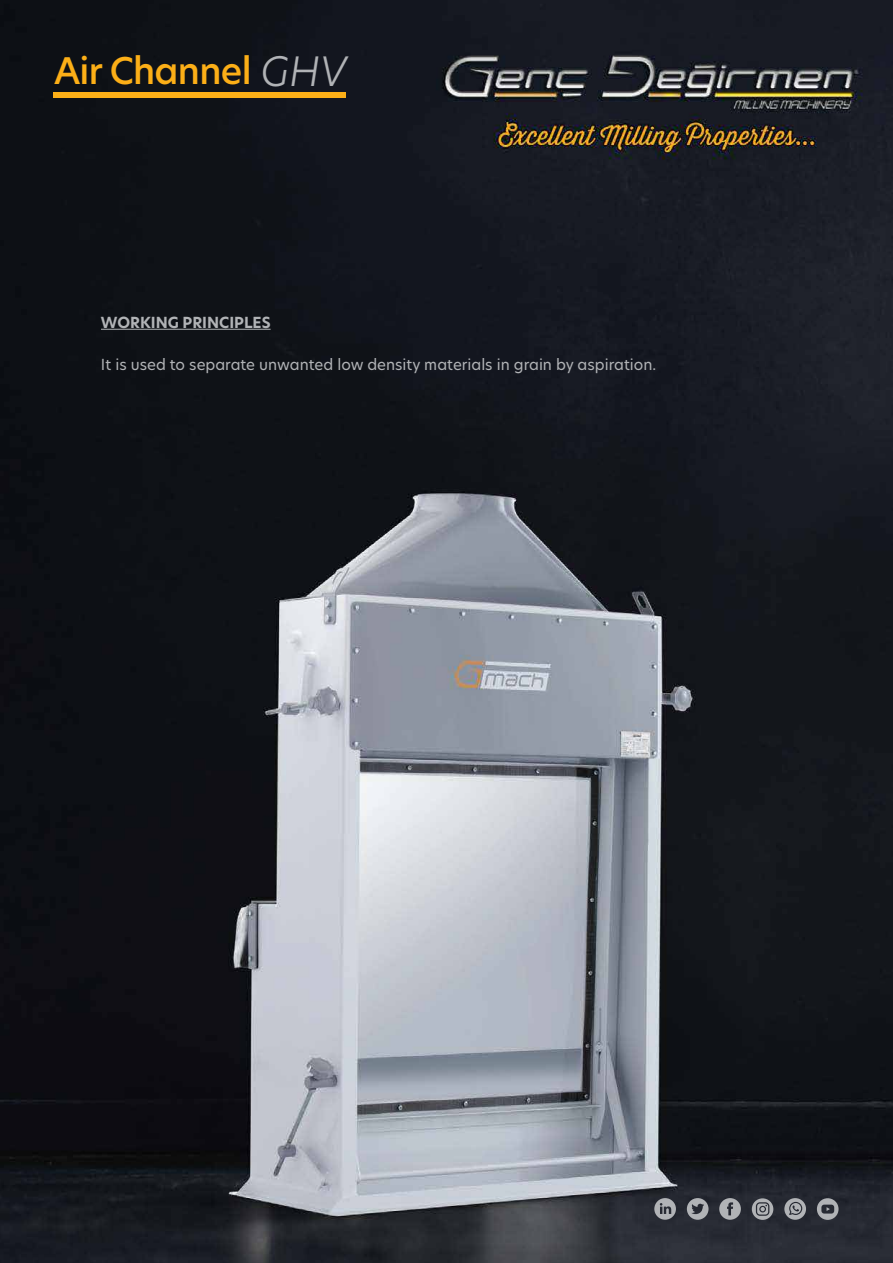
<style>
.page{position:relative;width:893px;height:1263px;background:#fff}
.page>*{position:absolute;margin:0;border:0;box-sizing:border-box;transform-origin:0 0}
.t1{font:500 36px "Hero New";letter-spacing:-.02em;color:#fcaf17}
.t2{font:15px "Hero New";color:#b1b3b6}
.t3{font:700 15px "Hero New";color:#b1b3b6}
.s1{font-weight:300;font-style:italic;font-size:39.75px;color:#b1b3b6}
</style>
<div class="page">
<img style="left:0;top:0;width:893px;height:1263px">
<hr style="left:101px;top:329px;width:170px;height:1px;background:#b1b3b6">
<div style="left:53px;top:92px;width:292px;height:6px;background:#fcaf17"></div>
<svg style="left:687px;top:1198px;width:21px;height:22px"></svg>
<svg style="left:719px;top:1198px;width:22px;height:22px"></svg>
<svg style="left:784px;top:1198px;width:22px;height:22px"></svg>
<svg style="left:817px;top:1198px;width:21px;height:22px"></svg>
<svg style="left:752px;top:1198px;width:21px;height:22px"></svg>
<svg style="left:654px;top:1198px;width:22px;height:22px"></svg>
<h1 class="t1" style="left:54px;top:46px;width:294px">Air Channel <span class="s1">GHV</span></h1>
<p class="t3" style="left:101px;top:312px;width:171px">WORKING PRINCIPLES</p>
<p class="t2" style="left:101px;top:354px;width:557px">It is used to separate unwanted low density materials in grain by aspiration.</p>
</div>
